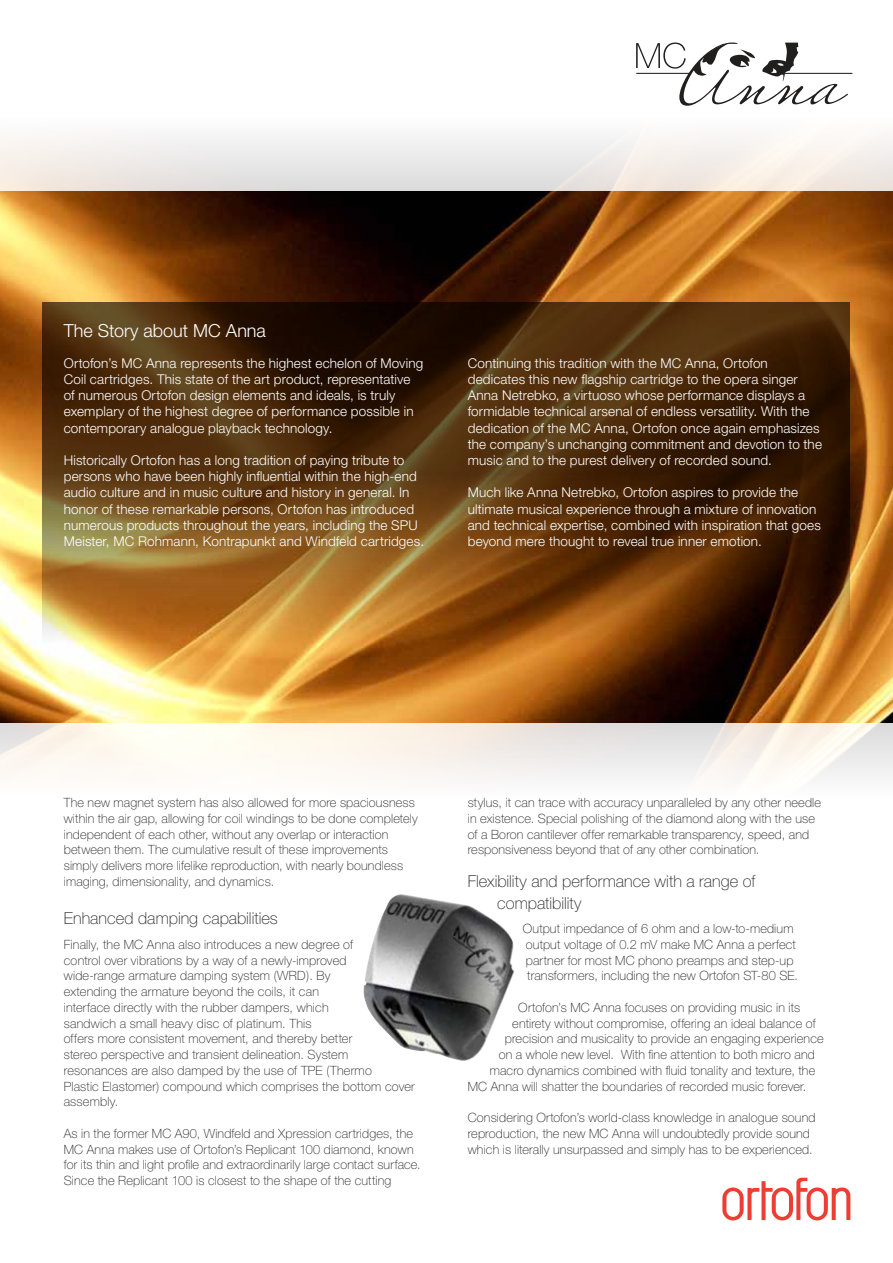
<style>
.page{position:relative;width:893px;height:1263px;background:#fff}
.page>*{position:absolute;margin:0;border:0;box-sizing:border-box;transform-origin:0 0}
.t1{font:300 18px "Helvetica Neue";color:#fff}
.t2{font:100 16.5px/22.5px "Helvetica Neue";color:#231f20}
.t3{font:300 13.5px/16.2px "Helvetica Neue";letter-spacing:.01em;color:#fff}
.t4{font:100 12.75px/15.8px "Helvetica Neue";letter-spacing:.01em;color:#231f20}
</style>
<div class="page">
<img style="left:0;top:137px;width:893px;height:641px">
<svg style="left:636px;top:43px;width:217px;height:63px"></svg>
<svg style="left:722px;top:1178px;width:128px;height:42px"></svg>
<img style="left:363px;top:894px;width:151px;height:167px">
<svg style="left:43px;top:302px;width:807px;height:340px"></svg>
<h1 class="t1" style="left:64px;top:320px;width:204px">The Story about MC Anna</h1>
<p class="t3" style="left:64px;top:355px;width:361px">Ortofon’s MC Anna represents the highest echelon of Moving Coil cartridges. This state of the art product, representative of numerous Ortofon design elements and ideals, is truly exemplary of the highest degree of performance possible in contemporary analogue playback technology.</p>
<p class="t3" style="left:64px;top:452px;width:362px">Historically Ortofon has a long tradition of paying tribute to persons who have been highly influential within the high-end audio culture and in music culture and history in general. In honor of these remarkable persons, Ortofon has introduced numerous products throughout the years, including the SPU Meister, MC Rohmann, Kontrapunkt and Windfeld cartridges.</p>
<p class="t3" style="left:468px;top:355px;width:356px">Continuing this tradition with the MC Anna, Ortofon dedicates this new flagship cartridge to the opera singer Anna Netrebko, a virtuoso whose performance displays a formidable technical arsenal of endless versatility. With the dedication of the MC Anna, Ortofon once again emphasizes the company’s unchanging commitment and devotion to the music and to the purest delivery of recorded sound.</p>
<p class="t3" style="left:468px;top:484px;width:355px">Much like Anna Netrebko, Ortofon aspires to provide the ultimate musical experience through a mixture of innovation and technical expertise, combined with inspiration that goes beyond mere thought to reveal true inner emotion.</p>
<p class="t4" style="left:64px;top:795px;width:356px">The new magnet system has also allowed for more spaciousness within the air gap, allowing for coil windings to be done completely independent of each other, without any overlap or interaction between them. The cumulative result of these improvements simply delivers more lifelike reproduction, with nearly boundless imaging, dimensionality, and dynamics.</p>
<p class="t2" style="left:64px;top:907px;width:216px">Enhanced damping capabilities</p>
<p class="t4" style="left:64px;top:936px;width:353px">Finally, the MC Anna also introduces a new degree of<br>control over vibrations by a way of a newly-improved<br>wide-range armature damping system (WRD). By<br>extending the armature beyond the coils, it can<br>interface directly with the rubber dampers, which<br>sandwich a small heavy disc of platinum. This<br>offers more consistent movement, and thereby better<br>stereo perspective and transient delineation. System resonances are also damped by the use of TPE (Thermo<br>Plastic Elastomer) compound which comprises the bottom cover assembly.</p>
<p class="t4" style="left:64px;top:1125px;width:358px">As in the former MC A90, Windfeld and Xpression cartridges, the MC Anna makes use of Ortofon’s Replicant 100 diamond, known for its thin and light profile and extraordinarily large contact surface.<br>Since the Replicant 100 is closest to the shape of the cutting</p>
<p class="t4" style="left:468px;top:795px;width:355px">stylus, it can trace with accuracy unparalleled by any other needle in existence. Special polishing of the diamond along with the use of a Boron cantilever offer remarkable transparency, speed, and responsiveness beyond that of any other combination.</p>
<p class="t2" style="left:497px;top:869px;width:260px;text-indent:-30px">Flexibility and performance with a range of compatibility</p>
<p class="t4" style="left:523px;top:921px;width:277px">Output impedance of 6 ohm and a low-to-medium output voltage of 0.2 mV make MC Anna a perfect partner for most MC phono preamps and step-up transformers, including the new Ortofon ST-80 SE.</p>
<p class="t4" style="left:518px;top:999px;width:283px">Ortofon’s MC Anna focuses on providing music in its</p>
<p class="t4" style="left:512px;top:1015px;width:305px">entirety without compromise, offering an ideal balance of</p>
<p class="t4" style="left:505px;top:1031px;width:320px">precision and musicality to provide an engaging experience</p>
<p class="t4" style="left:499px;top:1047px;width:318px">on a whole new level. With fine attention to both micro and</p>
<p class="t4" style="left:490px;top:1062px;width:327px">macro dynamics combined with fluid tonality and texture, the</p>
<p class="t4" style="left:468px;top:1078px;width:340px">MC Anna will shatter the boundaries of recorded music forever.</p>
<p class="t4" style="left:468px;top:1110px;width:349px">Considering Ortofon’s world-class knowledge in analogue sound reproduction, the new MC Anna will undoubtedly provide sound which is literally unsurpassed and simply has to be experienced.</p>
</div>
